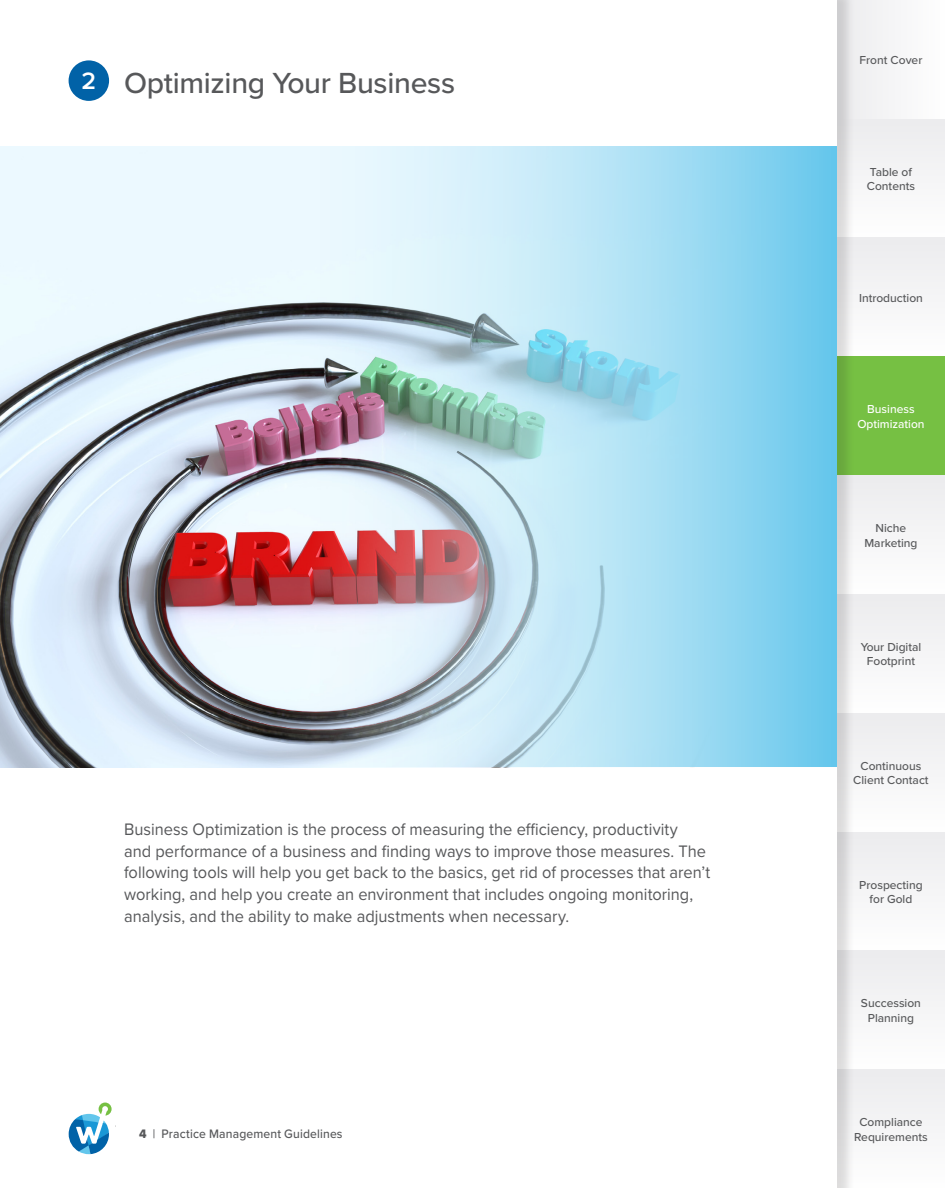
<style>
.page{position:relative;width:945px;height:1188px;background:#fff}
.page>*{position:absolute;margin:0;border:0;box-sizing:border-box;transform-origin:0 0}
.Section_Title{font:500 30.15px "Proxima Nova";letter-spacing:-.01em;color:#57585a}
.t1{font:600 24.6px "Proxima Nova";color:#fff}
.Intro_Copy{font:17.25px/21.8px "Proxima Nova";color:#57585a;scale:.95 1}
.t2{font:500 12.75px "Proxima Nova";letter-spacing:.01em;color:#57585a;scale:.95 1}
.t3{font:500 12px/14.4px "Proxima Nova";color:#57585a;text-align:center}
.t4{font:500 12px "Proxima Nova";color:#fff}
.s1{font-family:"Proxima Nova Extrabld";font-weight:400}
</style>
<div class="page">
<div style="left:837px;top:238px;width:108px;height:118px;background:#f5f5f6"></div>
<div style="left:837px;top:119px;width:108px;height:119px;background:#f5f5f6"></div>
<div style="left:837px;top:475px;width:108px;height:119px;background:#f5f5f6"></div>
<div style="left:837px;top:594px;width:108px;height:119px;background:#f5f5f6"></div>
<div style="left:837px;top:713px;width:108px;height:119px;background:#f5f5f6"></div>
<div style="left:837px;top:832px;width:108px;height:118px;background:#f5f5f6"></div>
<div style="left:837px;top:950px;width:108px;height:119px;background:#f5f5f6"></div>
<div style="left:837px;top:1069px;width:108px;height:119px;background:#f5f5f6"></div>
<div style="left:837px;top:356px;width:108px;height:119px;background:#76c043"></div>
<div style="left:837px;top:0;width:108px;height:119px;background:#f6f6f7"></div>
<div style="left:0;top:0;width:855px;height:1188px;background:#231f20;opacity:.15"></div>
<div style="left:0;top:0;width:837px;height:1188px;background:#fff"></div>
<svg style="left:69px;top:1103px;width:47px;height:51px"></svg>
<div style="left:69px;top:60px;width:40px;height:41px;background:#0162a7;border-radius:50%"></div>
<img style="left:0;top:147px;width:313px;height:620px">
<svg style="left:313px;top:147px;width:524px;height:620px;background:#acd4e6"></svg>
<p class="t1" style="left:82px;top:62px;width:16px">2</p>
<p class="Section_Title" style="left:124px;top:60px;width:333px">Optimizing Your Business</p>
<p class="Intro_Copy" style="left:124px;top:817px;width:619px">Business Optimization is the process of measuring the efficiency, productivity<br>and performance of a business and finding ways to improve those measures. The following tools will help you get back to the basics, get rid of processes that aren’t working, and help you create an environment that includes ongoing monitoring, analysis, and the ability to make adjustments when necessary.</p>
<p class="t2" style="left:139px;top:1124px;width:216px"><span class="s1">4</span> | Practice Management Guidelines</p>
<p class="t3" style="left:860px;top:53px;width:64px">Front Cover</p>
<p class="t3" style="left:867px;top:164px;width:50px;text-align:left">Table of<br>Contents</p>
<p class="t3" style="left:859px;top:290px;width:65px">Introduction</p>
<p class="t4" style="left:867px;top:400px;width:49px">Business</p>
<p class="t4" style="left:857px;top:415px;width:69px">Optimization</p>
<p class="t3" style="left:864px;top:521px;width:55px">Niche<br>Marketing</p>
<p class="t3" style="left:861px;top:639px;width:62px">Your Digital<br>Footprint</p>
<p class="t3" style="left:853px;top:758px;width:77px">Continuous<br>Client Contact</p>
<p class="t3" style="left:859px;top:877px;width:65px">Prospecting for Gold</p>
<p class="t3" style="left:861px;top:996px;width:62px">Succession<br>Planning</p>
<p class="t3" style="left:854px;top:1115px;width:75px">Compliance<br>Requirements</p>
</div>
